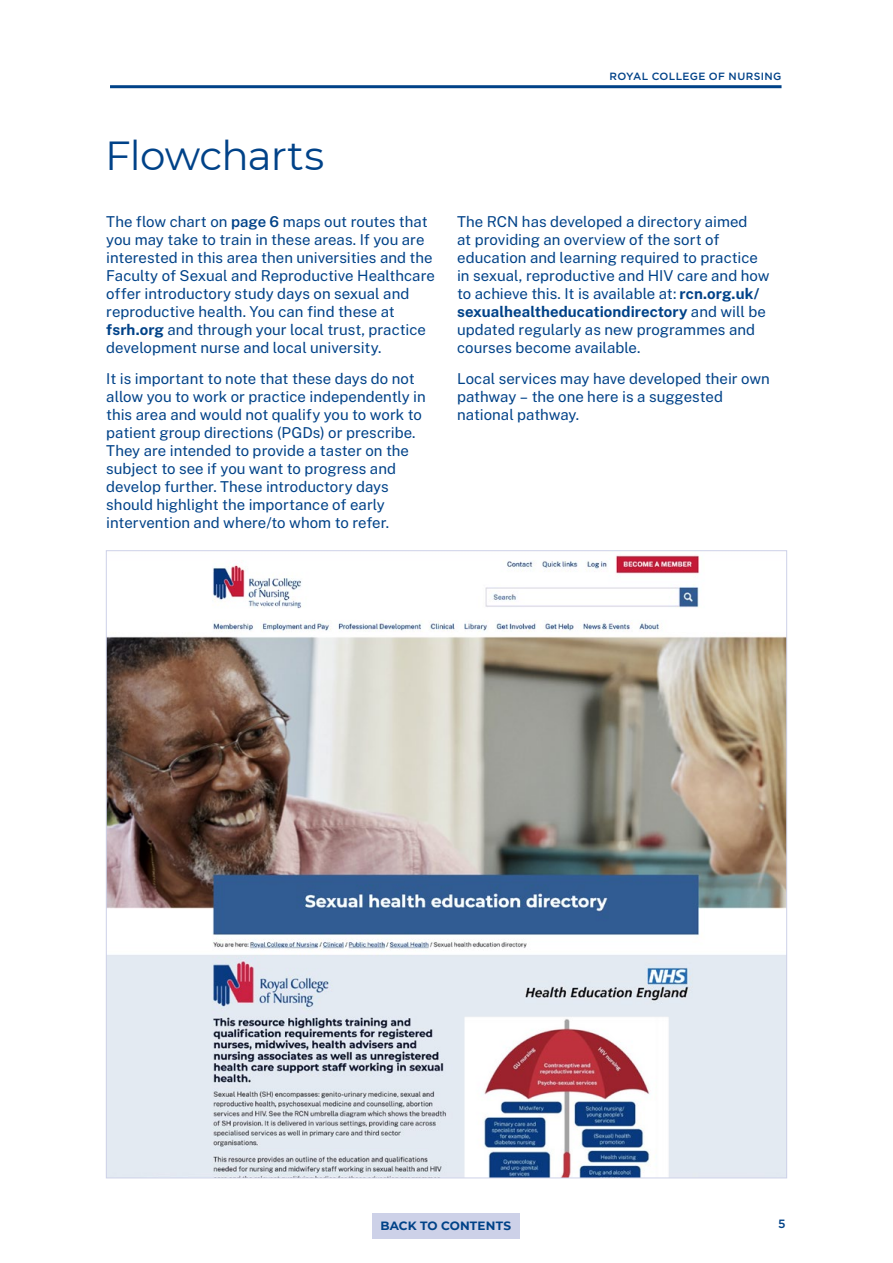
<style>
.page{position:relative;width:893px;height:1263px;background:#fff}
.page>*{position:absolute;margin:0;border:0;box-sizing:border-box;transform-origin:0 0}
.t1{font:40.5px "Montserrat";letter-spacing:-.02em;color:#004288}
.t2{font:15px/18px "Public Sans";color:#004288}
.t3{font:700 12px "Montserrat";letter-spacing:.01em;color:#004288}
.t4{font:500 12px "Gotham";color:#004288}
.t5{font:500 10.5px "Gotham";letter-spacing:.035em;color:#004288}
.s1{font-weight:600}
.s2{font-weight:700}
</style>
<div class="page">
<hr style="left:110px;top:85px;width:671px;height:3px;background:#004288">
<div style="left:372px;top:1213px;width:148px;height:25px;background:#cdd1e8"></div>
<img style="left:108px;top:555px;width:677px;height:621px">
<p class="t5" style="left:609px;top:69px;width:174px">ROYAL COLLEGE OF NURSING</p>
<h1 class="t1" style="left:105px;top:128px;width:221px">Flowcharts</h1>
<p class="t2" style="left:106px;top:211px;width:330px">The flow chart on <span class="s1">page 6</span> maps out routes that you may take to train in these areas. If you are interested in this area then universities and the Faculty of Sexual and Reproductive Healthcare offer introductory study days on sexual and reproductive health. You can find these at <span class="s2">fsrh.org</span> and through your local trust, practice development nurse and local university.</p>
<p class="t2" style="left:106px;top:368px;width:321px">It is important to note that these days do not allow you to work or practice independently in this area and would not qualify you to work to patient group directions (PGDs) or prescribe.<br>They are intended to provide a taster on the subject to see if you want to progress and develop further. These introductory days should highlight the importance of early intervention and where/to whom to refer.</p>
<p class="t2" style="left:457px;top:211px;width:314px">The RCN has developed a directory aimed<br>at providing an overview of the sort of education and learning required to practice in sexual, reproductive and HIV care and how to achieve this. It is available at: <span class="s2">rcn.org.uk/ sexualhealtheducationdirectory</span> and will be updated regularly as new programmes and courses become available.</p>
<p class="t2" style="left:457px;top:368px;width:314px">Local services may have developed their own pathway – the one here is a suggested national pathway.</p>
<p class="t3" style="left:380px;top:1217px;width:132px">BACK TO CONTENTS</p>
<p class="t4" style="left:778px;top:1216px;width:9px">5</p>
</div>
